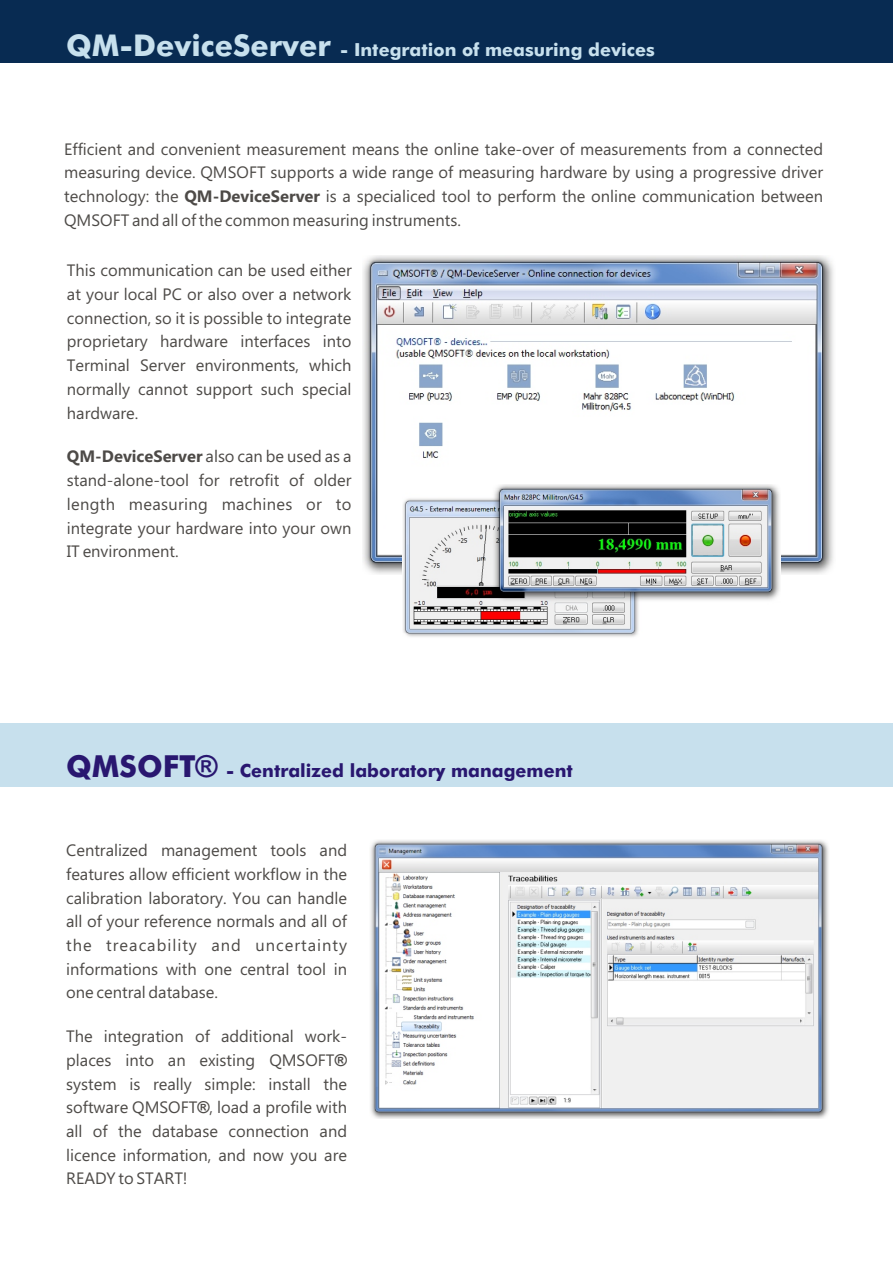
<style>
.page{position:relative;width:893px;height:1263px;background:#fff}
.page>*{position:absolute;margin:0;border:0;box-sizing:border-box;transform-origin:0 0}
.t1{font:500 18.15px "Futura BT";color:#291770}
.t2{font:500 18px "Futura BT";color:#c7e0ed}
.t3{font:16.5px/23.7px "Ebrima";color:#4d4a47;text-align:justify}
.s1{font-size:30px}
.s2{font-weight:700}
.s3{font-size:30.3px}
.s4{font-family:"Arial";font-weight:700;font-size:30.3px}
.s5{font-family:"Arial";font-weight:700}
</style>
<div class="page">
<div style="left:0;top:723px;width:893px;height:63px;background:#c7e0ed"></div>
<div style="left:0;top:0;width:893px;height:63px;background:#082b52"></div>
<img style="left:362px;top:256px;width:472px;height:318px">
<img style="left:403px;top:484px;width:377px;height:153px">
<img style="left:370px;top:840px;width:459px;height:279px">
<p class="t2" style="left:66px;top:42px;width:590px"><span class="s1">QM-DeviceServer</span> - Integration of measuring devices</p>
<p class="t3" style="left:64px;top:139px;width:760px">Efficient and convenient measurement means the online take-over of measurements from a connected measuring device. QMSOFT supports a wide range of measuring hardware by using a progressive driver technology: the <span class="s2">QM-DeviceServer</span> is a specialiced tool to perform the online communication between QMSOFT and all of the common measuring instruments.</p>
<p class="t3" style="left:67px;top:260px;width:286px">This communication can be used either at your local PC or also over a network connection, so it is possible to integrate proprietary hardware interfaces into Terminal Server environments, which normally cannot support such special hardware.</p>
<p class="t3" style="left:67px;top:446px;width:286px"><span class="s2">QM-DeviceServer</span> also can be used as a stand-alone-tool for retrofit of older length measuring machines or to integrate your hardware into your own IT environment.</p>
<p class="t1" style="left:66px;top:763px;width:508px"><span class="s3">QMSOFT</span><span class="s4">®</span> - Centralized laboratory management</p>
<p class="t3" style="left:66px;top:840px;width:282px">Centralized management tools and features allow efficient workflow in the calibration laboratory. You can handle all of your reference normals and all of the treacability and uncertainty informations with one central tool in one central database.</p>
<p class="t3" style="left:66px;top:1026px;width:282px">The integration of additional work&shy;places into an existing QMSOFT<span class="s5">® </span>system is really simple: install the software QMSOFT<span class="s5">®</span>, load a profile with all of the database connection and licence information, and now you are READY to START!</p>
</div>
